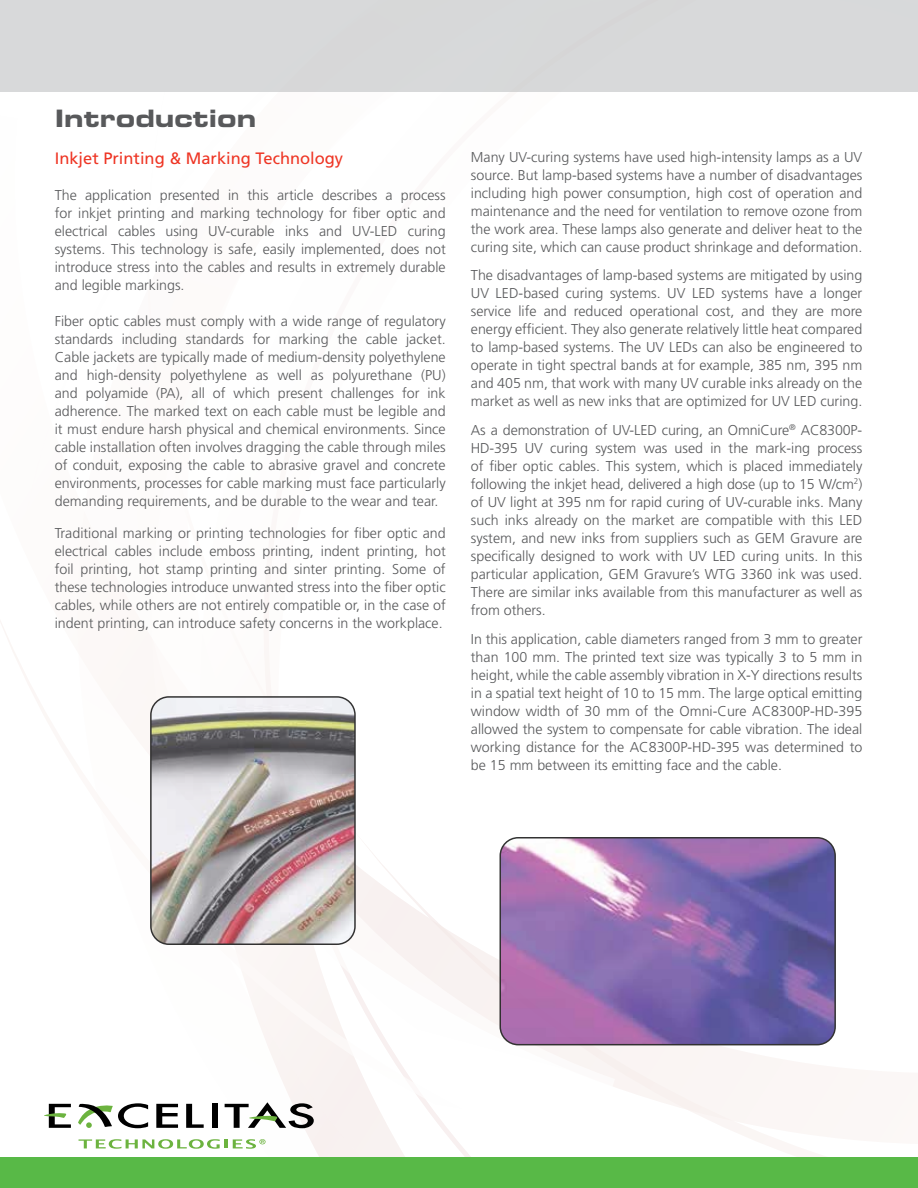
<style>
.page{position:relative;width:918px;height:1188px;background:#fff}
.page>*{position:absolute;margin:0;border:0;box-sizing:border-box;transform-origin:0 0}
.t1{font:24px "Eurostile LT Std Bold Ex 2";color:#58595b}
.t2{font:16.5px "Frutiger LT Std";color:#ee3524}
.t3{font:300 14.25px/18px "Frutiger LT Std";color:#58595b;text-align:justify}
</style>
<div class="page">
<svg style="left:0;top:621px;width:918px;height:537px"></svg>
<svg style="left:123px;top:621px;width:795px;height:503px"></svg>
<div style="left:0;top:0;width:918px;height:92px;background:#d8d9da"></div>
<div style="left:0;top:1158px;width:918px;height:30px;background:#58b947"></div>
<svg style="left:156px;top:1104px;width:22px;height:24px"></svg>
<svg style="left:186px;top:1104px;width:18px;height:24px"></svg>
<div style="left:212px;top:1104px;width:6px;height:24px;background:#000"></div>
<svg style="left:78px;top:1103px;width:70px;height:25px"></svg>
<svg style="left:44px;top:1104px;width:27px;height:24px"></svg>
<svg style="left:225px;top:1102px;width:89px;height:26px"></svg>
<svg style="left:79px;top:1139px;width:187px;height:10px"></svg>
<img style="left:151px;top:697px;width:204px;height:247px">
<div style="left:150px;top:696px;width:206px;height:249px;border:2px solid #000;border-radius:18px"></div>
<img style="left:500px;top:838px;width:335px;height:207px">
<div style="left:500px;top:837px;width:336px;height:208px;border:2px solid #000;border-radius:18px"></div>
<h1 class="t1" style="left:55px;top:101px;width:203px">Introduction</h1>
<p class="t2" style="left:55px;top:149px;width:290px">Inkjet Printing &amp; Marking Technology</p>
<p class="t3" style="left:55px;top:187px;width:393px">The application presented in this article describes a process for inkjet printing and marking technology for fiber optic and electrical cables using UV-curable inks and UV-LED curing systems. This technology is safe, easily implemented, does not introduce stress into the cables and results in extremely durable and legible markings.</p>
<p class="t3" style="left:55px;top:313px;width:393px">Fiber optic cables must comply with a wide range of regulatory standards including standards for marking the cable jacket.<br>Cable jackets are typically made of medium-density polyethylene and high-density polyethylene as well as polyurethane (PU) and polyamide (PA), all of which present challenges for ink adherence. The marked text on each cable must be legible and it must endure harsh physical and chemical environments. Since cable installation often involves dragging the cable through miles of conduit, exposing the cable to abrasive gravel and concrete environments, processes for cable marking must face particularly demanding requirements, and be durable to the wear and tear.</p>
<p class="t3" style="left:55px;top:524px;width:393px">Traditional marking or printing technologies for fiber optic and electrical cables include emboss printing, indent printing, hot foil printing, hot stamp printing and sinter printing. Some of these technologies introduce unwanted stress into the fiber optic cables, while others are not entirely compatible or, in the case of indent printing, can introduce safety concerns in the workplace.</p>
<p class="t3" style="left:471px;top:148px;width:393px">Many UV-curing systems have used high-intensity lamps as a UV source. But lamp-based systems have a number of disadvantages including high power consumption, high cost of operation and maintenance and the need for ventilation to remove ozone from the work area. These lamps also generate and deliver heat to the curing site, which can cause product shrinkage and deformation.</p>
<p class="t3" style="left:471px;top:267px;width:393px">The disadvantages of lamp-based systems are mitigated by using UV LED-based curing systems. UV LED systems have a longer service life and reduced operational cost, and they are more energy efficient. They also generate relatively little heat compared to lamp-based systems. The UV LEDs can also be engineered to operate in tight spectral bands at for example, 385 nm, 395 nm and 405 nm, that work with many UV curable inks already on the market as well as new inks that are optimized for UV LED curing.</p>
<p class="t3" style="left:471px;top:421px;width:393px">As a demonstration of UV-LED curing, an OmniCure<sup>®</sup> AC8300P-HD-395 UV curing system was used in the mark-ing process of fiber optic cables. This system, which is placed immediately following the inkjet head, delivered a high dose (up to 15 W/cm<sup>2</sup>) of UV light at 395 nm for rapid curing of UV-curable inks. Many such inks already on the market are compatible with this LED system, and new inks from suppliers such as GEM Gravure are specifically designed to work with UV LED curing units. In this particular application, GEM Gravure’s WTG 3360 ink was used.<br>There are similar inks available from this manufacturer as well as from others.</p>
<p class="t3" style="left:471px;top:630px;width:393px">In this application, cable diameters ranged from 3 mm to greater than 100 mm. The printed text size was typically 3 to 5 mm in height, while the cable assembly vibration in X-Y directions results in a spatial text height of 10 to 15 mm. The large optical emitting window width of 30 mm of the Omni-Cure AC8300P-HD-395 allowed the system to compensate for cable vibration. The ideal working distance for the AC8300P-HD-395 was determined to be 15 mm between its emitting face and the cable.</p>
</div>
